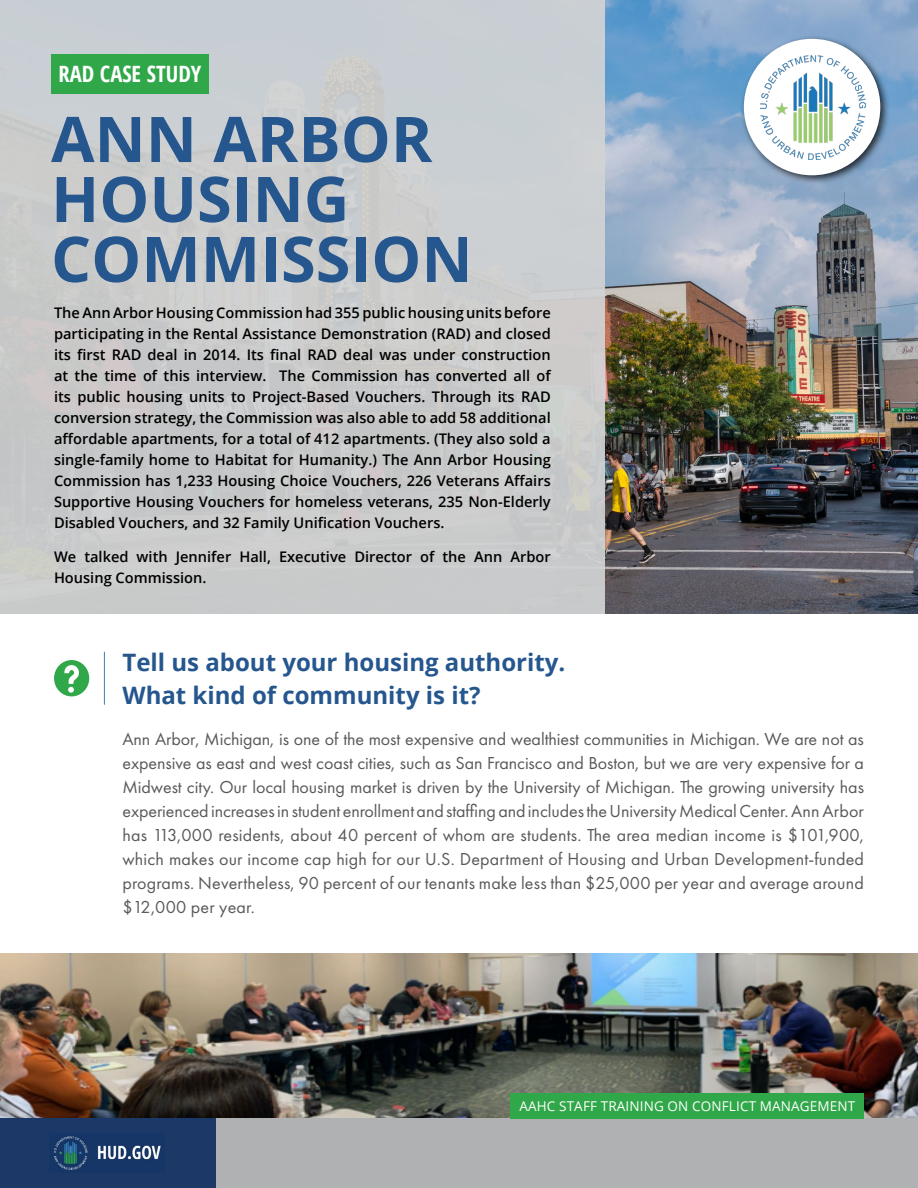
<style>
.page{position:relative;width:918px;height:1188px;background:#fff}
.page>*{position:absolute;margin:0;border:0;box-sizing:border-box;transform-origin:0 0}
.t1{font:700 63px/60px "Open Sans";color:#25568e}
.t2{font:700 24px/33px "Open Sans";color:#25568e}
.t3{font:700 condensed 22.5px "Open Sans";color:#fff}
.t4{font:18px/24px "Futura PT";letter-spacing:.01em;color:#58595b;text-align:justify}
.t5{font:600 14.7px/21px "Open Sans";color:#000;text-align:justify}
.t6{font:13.5px "Open Sans";letter-spacing:.01em;color:#fff}
</style>
<div class="page">
<img style="left:0;top:954px;width:918px;height:164px">
<img style="left:605px;top:0;width:313px;height:613px">
<div style="left:0;top:0;width:605px;height:613px;background:#c9cdcc"></div>
<div style="left:51px;top:55px;width:158px;height:39px;background:#30a749"></div>
<div style="left:740px;top:34px;width:150px;height:151px;background:#000;opacity:.75"></div>
<div style="left:744px;top:39px;width:136px;height:136px;background:#fff;border-radius:50%"></div>
<img style="left:761px;top:55px;width:104px;height:105px">
<hr style="left:104px;top:652px;width:1px;height:52px;background:#3882bf">
<svg style="left:54px;top:660px;width:35px;height:36px"></svg>
<div style="left:0;top:1118px;width:216px;height:70px;background:#1c3866"></div>
<img style="left:54px;top:1136px;width:107px;height:34px">
<div style="left:216px;top:1118px;width:702px;height:70px;background:#b0b1b2"></div>
<div style="left:511px;top:1093px;width:353px;height:25px;background:#30a749"></div>
<h3 class="t3" style="left:59px;top:58px;width:144px">RAD CASE STUDY</h3>
<h1 class="t1" style="left:51px;top:108px;width:423px">ANN ARBOR<br>HOUSING<br>COMMISSION</h1>
<p class="t5" style="left:54px;top:302px;width:498px">The Ann Arbor Housing Commission had 355 public housing units before participating in the Rental Assistance Demonstration (RAD) and closed its first RAD deal in 2014. Its final RAD deal was under construction at the time of this interview. The Commission has converted all of its public housing units to Project-Based Vouchers. Through its RAD conversion strategy, the Commission was also able to add 58 additional affordable apartments, for a total of 412 apartments. (They also sold a single-family home to Habitat for Humanity.) The Ann Arbor Housing Commission has 1,233 Housing Choice Vouchers, 226 Veterans Affairs Supportive Housing Vouchers for homeless veterans, 235 Non-Elderly Disabled Vouchers, and 32 Family Unification Vouchers.</p>
<p class="t5" style="left:54px;top:546px;width:498px">We talked with Jennifer Hall, Executive Director of the Ann Arbor<br>Housing Commission.</p>
<h2 class="t2" style="left:122px;top:645px;width:444px">Tell us about your housing authority.<br>What kind of community is it?</h2>
<p class="t4" style="left:122px;top:727px;width:743px">Ann Arbor, Michigan, is one of the most expensive and wealthiest communities in Michigan. We are not as expensive as east and west coast cities, such as San Francisco and Boston, but we are very expensive for a Midwest city. Our local housing market is driven by the University of Michigan. The growing university has experienced increases in student enrollment and staffing and includes the University Medical Center. Ann Arbor has 113,000 residents, about 40 percent of whom are students. The area median income is $101,900, which makes our income cap high for our U.S. Department of Housing and Urban Development-funded programs. Nevertheless, 90 percent of our tenants make less than $25,000 per year and average around $12,000 per year.</p>
<p class="t6" style="left:519px;top:1097px;width:337px">AAHC STAFF TRAINING ON CONFLICT MANAGEMENT</p>
</div>
